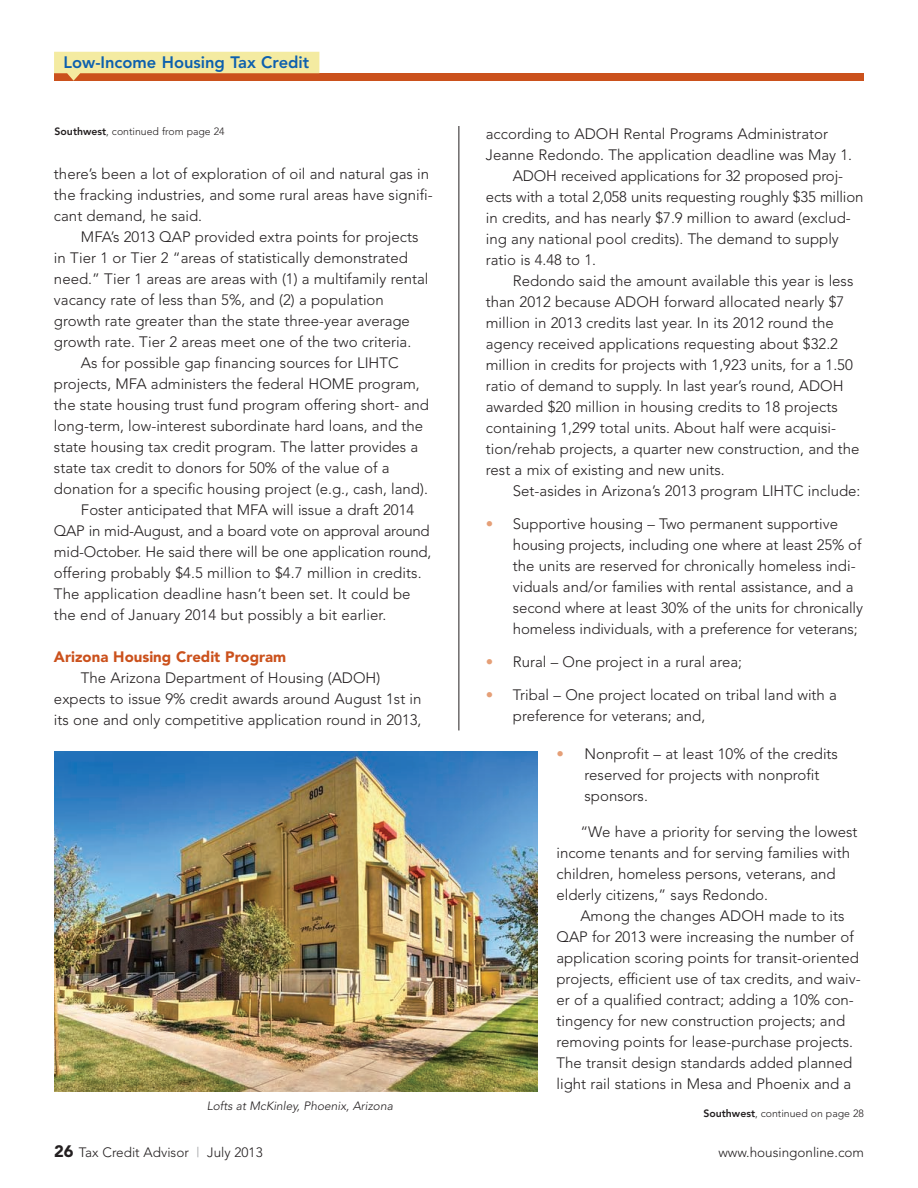
<style>
.page{position:relative;width:918px;height:1188px;background:#fff}
.page>*{position:absolute;margin:0;border:0;box-sizing:border-box;transform-origin:0 0}
.t1{font:800 16.5px "Avenir";color:#0d60ae}
.t2{font:300 15px/21px "Avenir";color:#231f20}
.t3{font:900 15px "Avenir";color:#cb511c}
.t4{font:300 13.5px "Avenir";color:#231f20}
.t5{font:italic 300 12px "Avenir";color:#231f20}
.t6{font:300 10.5px "Avenir";color:#231f20}
.s1{font-weight:800}
.s2{color:#e59f77}
.s3{font-weight:900;font-size:16.5px}
.s4{color:#939598}
</style>
<div class="page">
<div style="left:54px;top:73px;width:810px;height:8px;background:#cb511c"></div>
<svg style="left:54px;top:52px;width:265px;height:29px"></svg>
<hr style="left:459px;top:126px;width:1px;height:604px;background:#231f20">
<img style="left:54px;top:752px;width:483px;height:339px">
<p class="t1" style="left:64px;top:56px;width:247px">Low-Income Housing Tax Credit</p>
<p class="t6" style="left:55px;top:127px;width:172px"><span class="s1">Southwest</span>, continued from page 24</p>
<p class="t2" style="left:54px;top:164px;width:380px">there’s been a lot of exploration of oil and natural gas in the fracking industries, and some rural areas have signifi&shy;cant demand, he said.</p>
<p class="t2" style="left:81px;top:227px;width:339px">MFA’s 2013 QAP provided extra points for projects</p>
<p class="t2" style="left:54px;top:248px;width:356px">in Tier 1 or Tier 2 “areas of statistically demonstrated</p>
<p class="t2" style="left:54px;top:269px;width:376px">need.” Tier 1 areas are areas with (1) a multifamily rental</p>
<p class="t2" style="left:54px;top:290px;width:331px">vacancy rate of less than 5%, and (2) a population</p>
<p class="t2" style="left:54px;top:311px;width:357px">growth rate greater than the state three-year average</p>
<p class="t2" style="left:54px;top:332px;width:359px">growth rate. Tier 2 areas meet one of the two criteria.</p>
<p class="t2" style="left:81px;top:353px;width:319px">As for possible gap financing sources for LIHTC</p>
<p class="t2" style="left:54px;top:374px;width:367px">projects, MFA administers the federal HOME program,</p>
<p class="t2" style="left:54px;top:395px;width:376px">the state housing trust fund program offering short- and</p>
<p class="t2" style="left:54px;top:416px;width:371px">long-term, low-interest subordinate hard loans, and the</p>
<p class="t2" style="left:54px;top:437px;width:366px">state housing tax credit program. The latter provides a</p>
<p class="t2" style="left:54px;top:458px;width:337px">state tax credit to donors for 50% of the value of a</p>
<p class="t2" style="left:54px;top:479px;width:375px">donation for a specific housing project (e.g., cash, land).</p>
<p class="t2" style="left:81px;top:500px;width:335px">Foster anticipated that MFA will issue a draft 2014</p>
<p class="t2" style="left:54px;top:521px;width:377px">QAP in mid-August, and a board vote on approval around</p>
<p class="t2" style="left:54px;top:542px;width:379px">mid-October. He said there will be one application round,</p>
<p class="t2" style="left:54px;top:563px;width:369px">offering probably $4.5 million to $4.7 million in credits.</p>
<p class="t2" style="left:54px;top:584px;width:358px">The application deadline hasn’t been set. It could be</p>
<p class="t2" style="left:54px;top:605px;width:334px">the end of January 2014 but possibly a bit earlier.</p>
<p class="t3" style="left:54px;top:650px;width:234px">Arizona Housing Credit Program</p>
<p class="t2" style="left:54px;top:668px;width:369px;text-indent:27px">The Arizona Department of Housing (ADOH) expects to issue 9% credit awards around August 1st in its one and only competitive application round in 2013,</p>
<p class="t5" style="left:207px;top:1101px;width:188px">Lofts at McKinley, Phoenix, Arizona</p>
<p class="t2" style="left:486px;top:125px;width:344px">according to ADOH Rental Programs Administrator</p>
<p class="t2" style="left:486px;top:146px;width:368px">Jeanne Redondo. The application deadline was May 1.</p>
<p class="t2" style="left:513px;top:167px;width:332px">ADOH received applications for 32 proposed proj-</p>
<p class="t2" style="left:486px;top:188px;width:379px">ects with a total 2,058 units requesting roughly $35 million</p>
<p class="t2" style="left:486px;top:209px;width:367px">in credits, and has nearly $7.9 million to award (exclud-</p>
<p class="t2" style="left:486px;top:230px;width:355px">ing any national pool credits). The demand to supply</p>
<p class="t2" style="left:486px;top:251px;width:112px">ratio is 4.48 to 1.</p>
<p class="t2" style="left:513px;top:272px;width:342px">Redondo said the amount available this year is less</p>
<p class="t2" style="left:486px;top:293px;width:360px">than 2012 because ADOH forward allocated nearly $7</p>
<p class="t2" style="left:486px;top:314px;width:349px">million in 2013 credits last year. In its 2012 round the</p>
<p class="t2" style="left:486px;top:335px;width:354px">agency received applications requesting about $32.2</p>
<p class="t2" style="left:486px;top:356px;width:368px">million in credits for projects with 1,923 units, for a 1.50</p>
<p class="t2" style="left:486px;top:377px;width:359px">ratio of demand to supply. In last year’s round, ADOH</p>
<p class="t2" style="left:486px;top:398px;width:353px">awarded $20 million in housing credits to 18 projects</p>
<p class="t2" style="left:486px;top:419px;width:352px">containing 1,299 total units. About half were acquisi-</p>
<p class="t2" style="left:486px;top:440px;width:375px">tion/rehab projects, a quarter new construction, and the</p>
<p class="t2" style="left:486px;top:461px;width:240px">rest a mix of existing and new units.</p>
<p class="t2" style="left:513px;top:482px;width:349px">Set-asides in Arizona’s 2013 program LIHTC include:</p>
<p class="t2" style="left:513px;top:515px;width:352px;text-indent:-27px"><span class="s2">•</span> Supportive housing – Two permanent supportive housing projects, including one where at least 25% of the units are reserved for chronically homeless indi&shy;viduals and/or families with rental assistance, and a second where at least 30% of the units for chronically homeless individuals, with a preference for veterans;</p>
<p class="t2" style="left:486px;top:653px;width:258px"><span class="s2">•</span> Rural – One project in a rural area;</p>
<p class="t2" style="left:513px;top:686px;width:326px;text-indent:-27px"><span class="s2">•</span> Tribal – One project located on tribal land with a preference for veterans; and,</p>
<p class="t2" style="left:585px;top:744px;width:255px;text-indent:-28px"><span class="s2">•</span> Nonprofit – at least 10% of the credits reserved for projects with nonprofit sponsors.</p>
<p class="t2" style="left:556px;top:822px;width:302px;text-indent:24px">“We have a priority for serving the lowest income tenants and for serving families with children, homeless persons, veterans, and elderly citizens,” says Redondo.</p>
<p class="t2" style="left:556px;top:906px;width:306px;text-indent:24px">Among the changes ADOH made to its QAP for 2013 were increasing the number of application scoring points for transit-oriented projects, efficient use of tax credits, and waiv&shy;er of a qualified contract; adding a 10% con&shy;tingency for new construction projects; and removing points for lease-purchase projects.<br>The transit design standards added planned light rail stations in Mesa and Phoenix and a</p>
<p class="t6" style="left:703px;top:1109px;width:162px"><span class="s1">Southwest</span>, continued on page 28</p>
<p class="t4" style="left:54px;top:1147px;width:210px"><span class="s3">26</span> Tax Credit Advisor <span class="s4">|</span> July 2013</p>
<p class="t4" style="left:718px;top:1147px;width:147px">www.housingonline.com</p>
</div>
